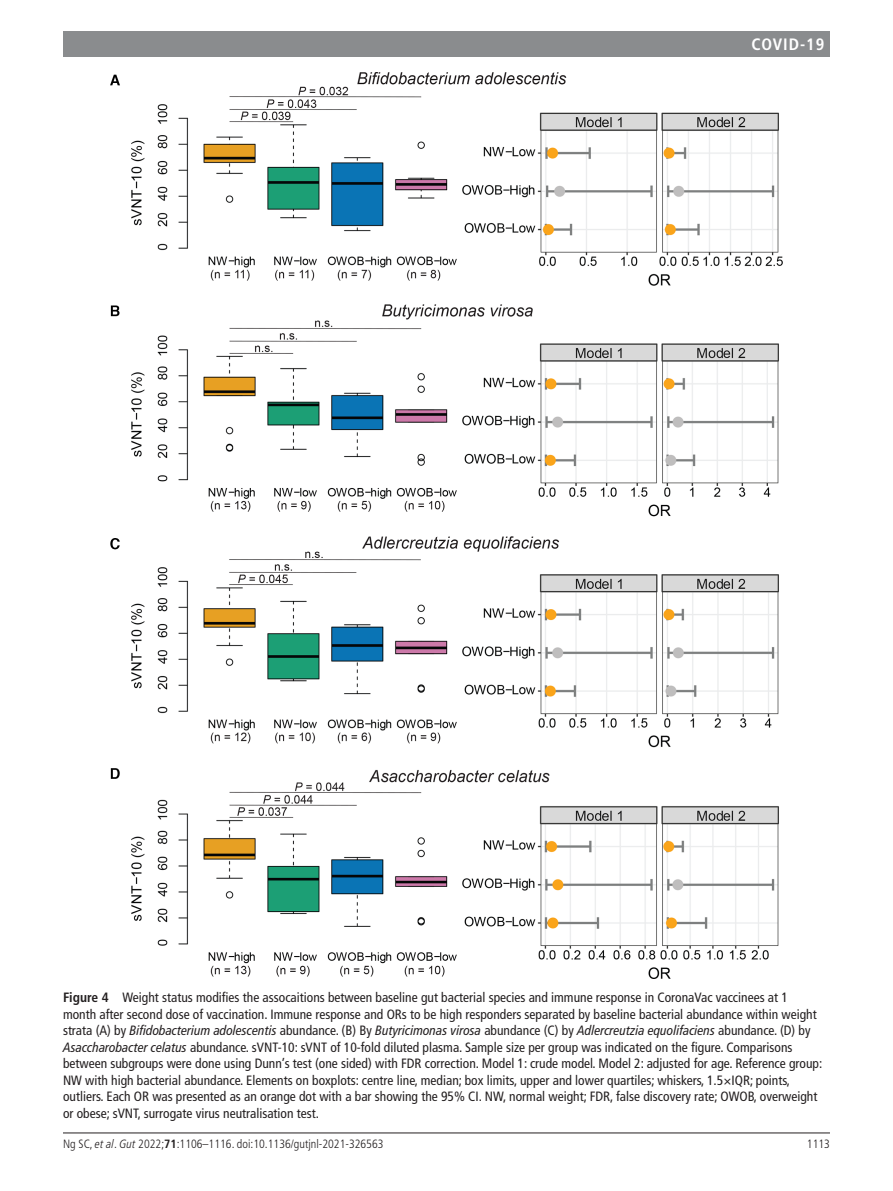
<style>
.page{position:relative;width:893px;height:1191px;background:#fff}
.page>*{position:absolute;margin:0;border:0;box-sizing:border-box;transform-origin:0 0}
.t1{font:700 condensed 16.5px "Frutiger LT Pro";letter-spacing:.055em;color:#fff}
.t2{font:condensed 13.5px/16.5px "Frutiger LT Pro";color:#231f20}
.t3{font:300 condensed 12px "Frutiger LT Pro";color:#231f20}
.s1{font-weight:700}
.s2{font-style:italic}
</style>
<div class="page">
<hr style="left:63px;top:1132px;width:767px;height:1px;background:#231f20">
<div style="left:63px;top:31px;width:767px;height:25px;background:#8a8c8e"></div>
<img style="left:111px;top:72px;width:671px;height:906px">
<p class="t1" style="left:751px;top:34px;width:74px">COVID-19</p>
<p class="t2" style="left:63px;top:989px;width:761px"><span class="s1">Figure 4</span> Weight status modifies the assocaitions between baseline gut bacterial species and immune response in CoronaVac vaccinees at 1 month after second dose of vaccination. Immune response and ORs to be high responders separated by baseline bacterial abundance within weight strata (A) by <span class="s2">Bifidobacterium adolescentis</span> abundance. (B) By <span class="s2">Butyricimonas virosa</span> abundance (C) by <span class="s2">Adlercreutzia equolifaciens</span> abundance. (D) by <span class="s2">Asaccharobacter celatus</span> abundance. sVNT-10: sVNT of 10-fold diluted plasma. Sample size per group was indicated on the figure. Comparisons between subgroups were done using Dunn’s test (one sided) with FDR correction. Model 1: crude model. Model 2: adjusted for age. Reference group:<br>NW with high bacterial abundance. Elements on boxplots: centre line, median; box limits, upper and lower quartiles; whiskers, 1.5×IQR; points, outliers. Each OR was presented as an orange dot with a bar showing the 95% CI. NW, normal weight; FDR, false discovery rate; OWOB, overweight or obese; sVNT, surrogate virus neutralisation test.</p>
<p class="t3" style="left:63px;top:1136px;width:322px">Ng SC, <span class="s2">et al</span>. <span class="s2">Gut</span> 2022;<span class="s1">71</span>:1106–1116. doi:10.1136/gutjnl-2021-326563</p>
<p class="t3" style="left:807px;top:1136px;width:25px">1113</p>
</div>
